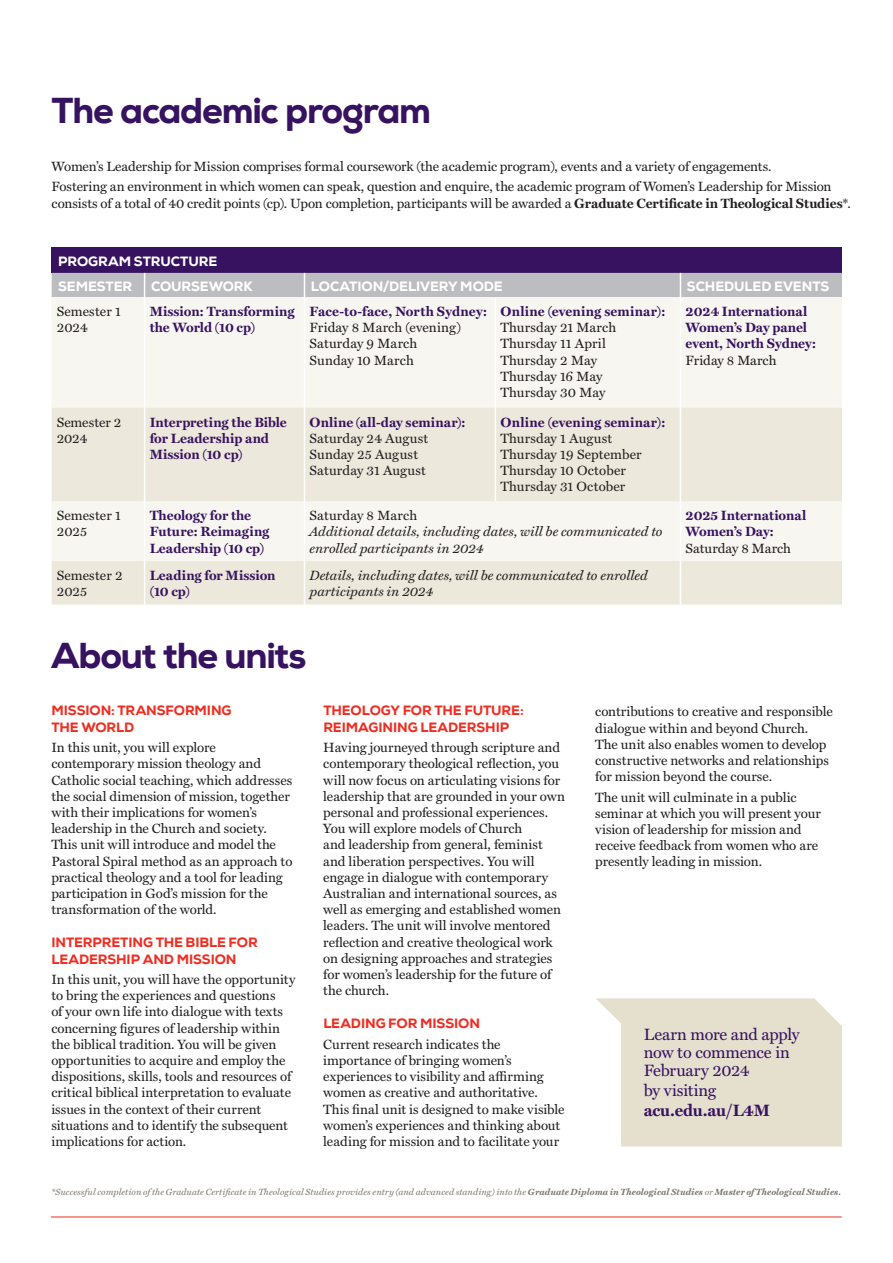
<style>
.page{position:relative;width:893px;height:1263px;background:#fff}
.page>*{position:absolute;margin:0;border:0;box-sizing:border-box;transform-origin:0 0}
._14_Subheading_-_L1_-_Nexa_red{font:800 36px "Nexa";letter-spacing:-.035em;color:#371260}
._20_Contact{font:16.5px/18px "Miller Text";letter-spacing:-.015em;color:#371260}
._20_Contact-2{font:700 16.5px/19.8px "Miller Text";letter-spacing:-.01em;color:#371260}
._19_Body{font:13.5px/16.2px "Miller Text";color:#231f20}
._19_Body-2{font:700 13.5px/16.2px "Miller Text";color:#371260}
._19_Body-3{font:italic 13.5px/16.2px "Miller Text";color:#231f20}
.Table_-_Body{font:13.5px/16.2px "Miller Text";letter-spacing:.005em;color:#231f20}
._14_Subheading_-_L1_-_Nexa_red-2{font:800 13.5px/16.2px "Nexa";letter-spacing:-.01em;color:#ee2e22}
.Table_-_Subheading{font:800 13.5px "Nexa";letter-spacing:-.005em;color:#fff}
.Table_-_Body-2{font:700 13.5px/16.2px "Miller Text";letter-spacing:-.005em;color:#371260}
._23_Credit{font:italic 9px "Miller Text";letter-spacing:.01em;color:#7f776f}
.s1{font-weight:700}
.s2{font-weight:700;color:#371260}
.s3{font-weight:400;color:#231f20}
.s4{font-style:normal}
.s5{font-weight:400}
</style>
<div class="page">
<div style="left:52px;top:247px;width:790px;height:26px;background:#371260"></div>
<div style="left:52px;top:297px;width:790px;height:111px;background:#f7f6f1"></div>
<svg style="left:52px;top:408px;width:790px;height:197px;fill:#ece8db"></svg>
<hr style="left:144px;top:297px;width:1px;height:111px;background:#fff">
<hr style="left:304px;top:297px;width:1px;height:111px;background:#fff">
<hr style="left:495px;top:297px;width:1px;height:111px;background:#fff">
<hr style="left:680px;top:297px;width:1px;height:111px;background:#fff">
<hr style="left:144px;top:408px;width:1px;height:93px;background:#fff">
<hr style="left:304px;top:408px;width:1px;height:93px;background:#fff">
<hr style="left:495px;top:408px;width:1px;height:93px;background:#fff">
<hr style="left:680px;top:408px;width:1px;height:93px;background:#fff">
<hr style="left:144px;top:501px;width:1px;height:60px;background:#fff">
<hr style="left:304px;top:501px;width:1px;height:60px;background:#fff">
<hr style="left:680px;top:501px;width:1px;height:60px;background:#fff">
<hr style="left:144px;top:561px;width:1px;height:44px;background:#fff">
<hr style="left:304px;top:561px;width:1px;height:44px;background:#fff">
<hr style="left:680px;top:561px;width:1px;height:44px;background:#fff">
<div style="left:52px;top:273px;width:790px;height:24px;background:#bcbdc0"></div>
<svg style="left:596px;top:998px;width:246px;height:148px;background:#e7e3d3"></svg>
<hr style="left:51px;top:1216px;width:791px;height:1px;background:#ee2e22">
<p class="_14_Subheading_-_L1_-_Nexa_red" style="left:52px;top:88px;width:381px">The academic program</p>
<p class="_19_Body" style="left:52px;top:157px;width:721px">Women’s Leadership for Mission comprises formal coursework (the academic program), events and a variety of engagements.</p>
<p class="_19_Body" style="left:52px;top:178px;width:801px">Fostering an environment in which women can speak, question and enquire, the academic program of Women’s Leadership for Mission consists of a total of 40 credit points (cp). Upon completion, participants will be awarded a <span class="s1">Graduate Certificate in Theological Studies</span>*.</p>
<p class="Table_-_Subheading" style="left:58px;top:253px;width:161px">PROGRAM STRUCTURE</p>
<p class="Table_-_Subheading" style="left:58px;top:278px;width:76px">SEMESTER</p>
<p class="Table_-_Subheading" style="left:151px;top:278px;width:103px">COURSEWORK</p>
<p class="Table_-_Subheading" style="left:311px;top:278px;width:193px">LOCATION/DELIVERY MODE</p>
<p class="Table_-_Subheading" style="left:687px;top:278px;width:144px">SCHEDULED EVENTS</p>
<p class="Table_-_Body" style="left:57px;top:302px;width:65px">Semester 1<br>2024</p>
<p class="_19_Body-2" style="left:150px;top:303px;width:146px">Mission: Transforming the World (10 cp)</p>
<p class="_19_Body" style="left:310px;top:302px;width:179px"><span class="s2">Face-to-face, North Sydney:<br></span>Friday 8 March (evening)<br>Saturday 9 March<br>Sunday 10 March</p>
<p class="Table_-_Body" style="left:500px;top:302px;width:167px"><span class="s2">Online (evening seminar):<br></span>Thursday 21 March<br>Thursday 11 April<br>Thursday 2 May<br>Thursday 16 May<br>Thursday 30 May</p>
<p class="Table_-_Body-2" style="left:686px;top:303px;width:132px">2024 International<br>Women’s Day panel event, North Sydney:<br><span class="s3">Friday 8 March</span></p>
<p class="Table_-_Body" style="left:57px;top:413px;width:66px">Semester 2<br>2024</p>
<p class="_19_Body-2" style="left:150px;top:413px;width:139px">Interpreting the Bible for Leadership and<br>Mission (10 cp)</p>
<p class="_19_Body" style="left:310px;top:413px;width:158px"><span class="s2">Online (all-day seminar):<br></span>Saturday 24 August<br>Sunday 25 August<br>Saturday 31 August</p>
<p class="_19_Body" style="left:500px;top:413px;width:167px"><span class="s2">Online (evening seminar):<br></span>Thursday 1 August<br>Thursday 19 September<br>Thursday 10 October<br>Thursday 31 October</p>
<p class="Table_-_Body" style="left:57px;top:506px;width:65px">Semester 1<br>2025</p>
<p class="_19_Body-2" style="left:150px;top:507px;width:121px">Theology for the<br>Future: Reimaging<br>Leadership (10 cp)</p>
<p class="_19_Body-3" style="left:310px;top:506px;width:354px"><span class="s4">Saturday 8 March<br></span>Additional details, including dates, will be communicated to enrolled participants in 2024</p>
<p class="_19_Body-2" style="left:686px;top:507px;width:122px">2025 International<br>Women’s Day:<br><span class="s3">Saturday 8 March</span></p>
<p class="Table_-_Body" style="left:57px;top:566px;width:67px">Semester 2<br>2025</p>
<p class="_19_Body-2" style="left:150px;top:566px;width:127px">Leading for Mission (10 cp)</p>
<p class="_19_Body-3" style="left:310px;top:566px;width:340px">Details, including dates, will be communicated to enrolled participants in 2024</p>
<p class="_14_Subheading_-_L1_-_Nexa_red" style="left:51px;top:633px;width:257px">About the units</p>
<p class="_14_Subheading_-_L1_-_Nexa_red-2" style="left:51px;top:703px;width:182px">MISSION: TRANSFORMING<br>THE WORLD</p>
<p class="_19_Body" style="left:51px;top:738px;width:243px">In this unit, you will explore contemporary mission theology and Catholic social teaching, which addresses the social dimension of mission, together with their implications for women’s leadership in the Church and society.<br>This unit will introduce and model the Pastoral Spiral method as an approach to practical theology and a tool for leading participation in God’s mission for the transformation of the world.</p>
<p class="_14_Subheading_-_L1_-_Nexa_red-2" style="left:51px;top:935px;width:208px">INTERPRETING THE BIBLE FOR<br>LEADERSHIP AND MISSION</p>
<p class="_19_Body" style="left:51px;top:970px;width:245px">In this unit, you will have the opportunity to bring the experiences and questions<br>of your own life into dialogue with texts concerning figures of leadership within the biblical tradition. You will be given opportunities to acquire and employ the dispositions, skills, tools and resources of critical biblical interpretation to evaluate issues in the context of their current situations and to identify the subsequent implications for action.</p>
<p class="_14_Subheading_-_L1_-_Nexa_red-2" style="left:323px;top:703px;width:202px">THEOLOGY FOR THE FUTURE:<br>REIMAGINING LEADERSHIP</p>
<p class="_19_Body" style="left:323px;top:738px;width:243px">Having journeyed through scripture and contemporary theological reflection, you will now focus on articulating visions for leadership that are grounded in your own personal and professional experiences.<br>You will explore models of Church<br>and leadership from general, feminist and liberation perspectives. You will engage in dialogue with contemporary Australian and international sources, as well as emerging and established women leaders. The unit will involve mentored reflection and creative theological work on designing approaches and strategies for women’s leadership for the future of the church.</p>
<p class="_14_Subheading_-_L1_-_Nexa_red-2" style="left:323px;top:1016px;width:158px">LEADING FOR MISSION</p>
<p class="_19_Body" style="left:323px;top:1035px;width:243px">Current research indicates the importance of bringing women’s experiences to visibility and affirming women as creative and authoritative.<br>This final unit is designed to make visible women’s experiences and thinking about leading for mission and to facilitate your</p>
<p class="_19_Body" style="left:595px;top:703px;width:239px">contributions to creative and responsible dialogue within and beyond Church.<br>The unit also enables women to develop constructive networks and relationships for mission beyond the course.</p>
<p class="_19_Body" style="left:595px;top:788px;width:227px">The unit will culminate in a public seminar at which you will present your vision of leadership for mission and receive feedback from women who are presently leading in mission.</p>
<p class="_20_Contact" style="left:644px;top:1024px;width:157px">Learn more and apply now to commence in<br>February 2024</p>
<p class="_20_Contact-2" style="left:644px;top:1080px;width:128px"><span class="s5">by visiting </span>acu.edu.au/L4M</p>
<p class="_23_Credit" style="left:52px;top:1185px;width:791px">*Successful completion of the Graduate Certificate in Theological Studies provides entry (and advanced standing) into the <span class="s1">Graduate Diploma in Theological Studies</span> or <span class="s1">Master of Theological Studies.</span></p>
</div>
